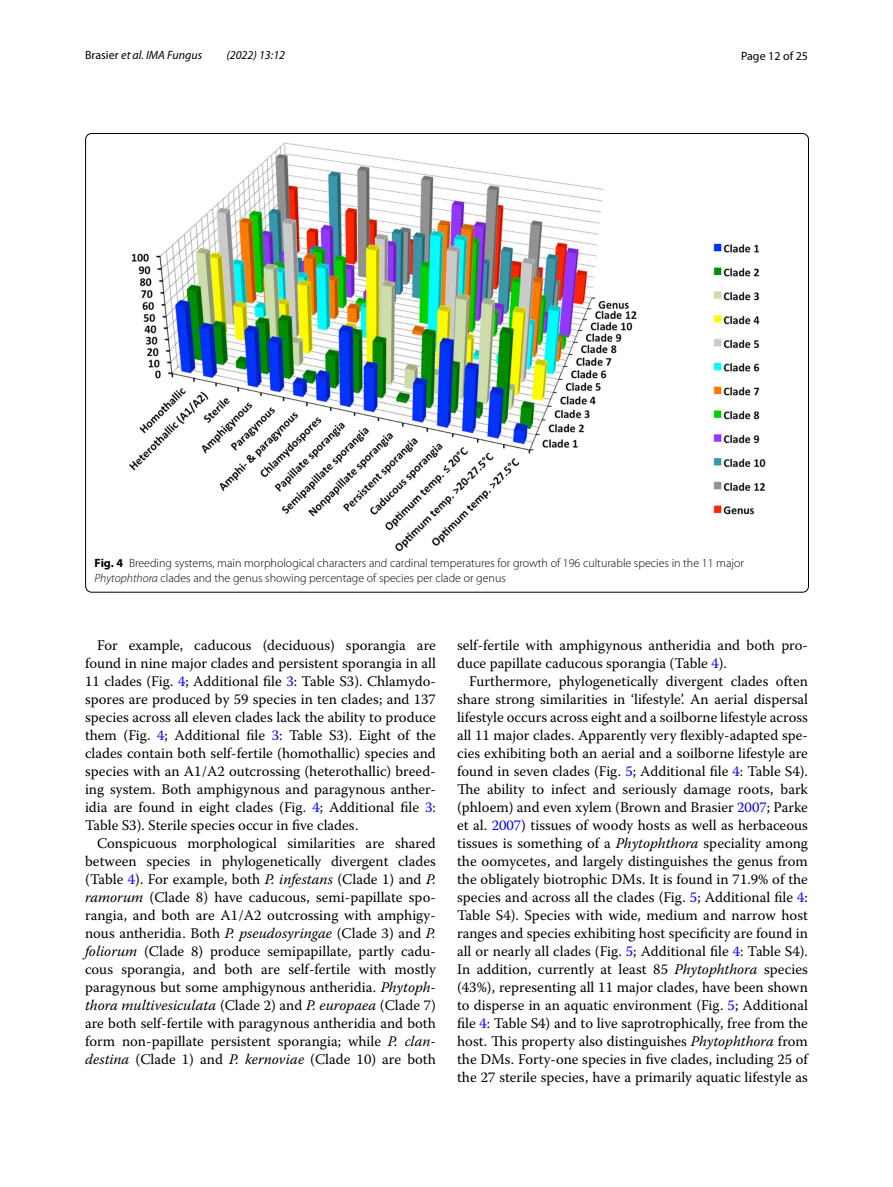
<style>
.page{position:relative;width:893px;height:1187px;background:#fff}
.page>*{position:absolute;margin:0;border:0;box-sizing:border-box;transform-origin:0 0}
.t1{font:14.7px/18px "Warnock Pro";color:#000;text-align:justify}
.t2{font:300 12px/15px "Myriad Pro";color:#000}
.t3{font:italic 12px "Myriad Pro";color:#000}
.t4{font:12px "Myriad Pro";color:#000}
.s1{font-style:normal}
.s2{font-weight:700}
.s3{font-style:italic}
.s4{color:#00f}
</style>
<div class="page">
<img style="left:129px;top:142px;width:637px;height:410px">
<p class="t3" style="left:85px;top:48px;width:119px"><span class="s1">Brasier</span> et al. IMA Fungus</p>
<p class="t3" style="left:226px;top:48px;width:60px">(2022) 13:12</p>
<p class="t4" style="left:741px;top:48px;width:68px">Page 12 of 25</p>
<p class="t2" style="left:95px;top:555px;width:651px"><span class="s2">Fig. 4</span> Breeding systems, main morphological characters and cardinal temperatures for growth of 196 culturable species in the 11 major<br><span class="s3">Phytophthora</span> clades and the genus showing percentage of species per clade or genus</p>
<p class="t1" style="left:85px;top:635px;width:352px;text-indent:12px">For example, caducous (deciduous) sporangia are found in nine major clades and persistent sporangia in all 11 clades (Fig. <span class="s4">4</span>; Additional file <span class="s4">3</span>: Table S3). Chlamydo&shy;spores are produced by 59 species in ten clades; and 137 species across all eleven clades lack the ability to produce them (Fig. <span class="s4">4</span>; Additional file <span class="s4">3</span>: Table S3). Eight of the clades contain both self-fertile (homothallic) species and species with an A1/A2 outcrossing (heterothallic) breed&shy;ing system. Both amphigynous and paragynous anther&shy;idia are found in eight clades (Fig. <span class="s4">4</span>; Additional file <span class="s4">3</span>:<br>Table S3). Sterile species occur in five clades.</p>
<p class="t1" style="left:85px;top:833px;width:352px;text-indent:12px">Conspicuous morphological similarities are shared between species in phylogenetically divergent clades (Table <span class="s4">4</span>). For example, both <span class="s3">P. infestans</span> (Clade 1) and <span class="s3">P. ramorum</span> (Clade 8) have caducous, semi-papillate spo&shy;rangia, and both are A1/A2 outcrossing with amphigy&shy;nous antheridia. Both <span class="s3">P. pseudosyringae</span> (Clade 3) and <span class="s3">P. foliorum</span> (Clade 8) produce semipapillate, partly cadu&shy;cous sporangia, and both are self-fertile with mostly paragynous but some amphigynous antheridia. <span class="s3">Phytoph&shy;thora multivesiculata</span> (Clade 2) and <span class="s3">P. europaea</span> (Clade 7) are both self-fertile with paragynous antheridia and both form non-papillate persistent sporangia; while <span class="s3">P. clan&shy;destina</span> (Clade 1) and <span class="s3">P. kernoviae</span> (Clade 10) are both</p>
<p class="t1" style="left:457px;top:635px;width:352px">self-fertile with amphigynous antheridia and both pro&shy;duce papillate caducous sporangia (Table <span class="s4">4</span>).</p>
<p class="t1" style="left:457px;top:671px;width:352px;text-indent:12px">Furthermore, phylogenetically divergent clades often share strong similarities in ‘lifestyle’. An aerial dispersal lifestyle occurs across eight and a soilborne lifestyle across all 11 major clades. Apparently very flexibly-adapted spe&shy;cies exhibiting both an aerial and a soilborne lifestyle are found in seven clades (Fig. <span class="s4">5</span>; Additional file <span class="s4">4</span>: Table S4).<br>The ability to infect and seriously damage roots, bark (phloem) and even xylem (Brown and Brasier <span class="s4">2007</span>; Parke et al. <span class="s4">2007</span>) tissues of woody hosts as well as herbaceous tissues is something of a <span class="s3">Phytophthora</span> speciality among the oomycetes, and largely distinguishes the genus from the obligately biotrophic DMs. It is found in 71.9% of the species and across all the clades (Fig. <span class="s4">5</span>; Additional file <span class="s4">4</span>:<br>Table S4). Species with wide, medium and narrow host ranges and species exhibiting host specificity are found in all or nearly all clades (Fig. <span class="s4">5</span>; Additional file <span class="s4">4</span>: Table S4).<br>In addition, currently at least 85 <span class="s3">Phytophthora</span> species (43%), representing all 11 major clades, have been shown to disperse in an aquatic environment (Fig. <span class="s4">5</span>; Additional file <span class="s4">4</span>: Table S4) and to live saprotrophically, free from the host. This property also distinguishes <span class="s3">Phytophthora</span> from the DMs. Forty-one species in five clades, including 25 of the 27 sterile species, have a primarily aquatic lifestyle as</p>
</div>
